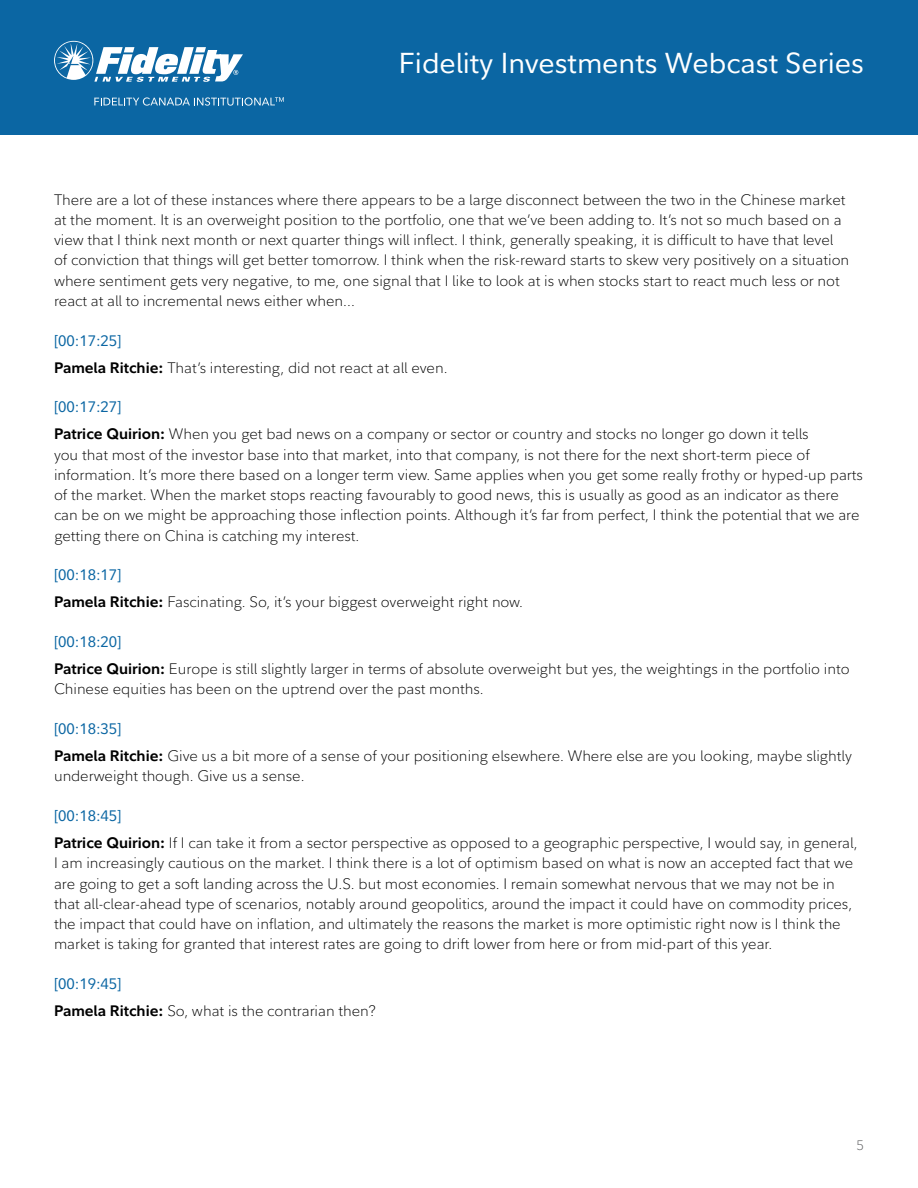
<style>
.page{position:relative;width:918px;height:1188px;background:#fff}
.page>*{position:absolute;margin:0;border:0;box-sizing:border-box;transform-origin:0 0}
.t1{font:28.5px "Fidelity Sans";color:#fff}
.t2{font:300 15px/20.2px "Fidelity Sans";color:#000}
.t3{font:300 13.5px "Fidelity Sans";color:#58595b}
.s1{font-weight:400;color:#0b66a3}
.s2{font-weight:700}
</style>
<div class="page">
<div style="left:0;top:0;width:918px;height:135px;background:#0b66a3"></div>
<svg style="left:94px;top:97px;width:190px;height:9px"></svg>
<svg style="left:54px;top:41px;width:189px;height:41px"></svg>
<h1 class="t1" style="left:399px;top:44px;width:467px">Fidelity Investments Webcast Series</h1>
<p class="t2" style="left:54px;top:189px;width:797px">There are a lot of these instances where there appears to be a large disconnect between the two in the Chinese market at the moment. It is an overweight position to the portfolio, one that we’ve been adding to. It’s not so much based on a view that I think next month or next quarter things will inflect. I think, generally speaking, it is difficult to have that level of conviction that things will get better tomorrow. I think when the risk-reward starts to skew very positively on a situation where sentiment gets very negative, to me, one signal that I like to look at is when stocks start to react much less or not react at all to incremental news either when...</p>
<p class="t2" style="left:54px;top:327px;width:395px;line-height:27px"><span class="s1">[00:17:25]<br></span><span class="s2">Pamela Ritchie:</span> That’s interesting, did not react at all even.</p>
<p class="t2" style="left:54px;top:394px;width:756px;line-height:27px"><span class="s1">[00:17:27]<br></span><span class="s2">Patrice Quirion:</span> When you get bad news on a company or sector or country and stocks no longer go down it tells</p>
<p class="t2" style="left:54px;top:444px;width:811px">you that most of the investor base into that market, into that company, is not there for the next short-term piece of information. It’s more there based on a longer term view. Same applies when you get some really frothy or hyped-up parts of the market. When the market stops reacting favourably to good news, this is usually as good as an indicator as there can be on we might be approaching those inflection points. Although it’s far from perfect, I think the potential that we are getting there on China is catching my interest.</p>
<p class="t2" style="left:54px;top:562px;width:471px;line-height:27px"><span class="s1">[00:18:17]<br></span><span class="s2">Pamela Ritchie:</span> Fascinating. So, it’s your biggest overweight right now.</p>
<p class="t2" style="left:54px;top:628px;width:797px;line-height:27px"><span class="s1">[00:18:20]<br></span><span class="s2">Patrice Quirion:</span> Europe is still slightly larger in terms of absolute overweight but yes, the weightings in the portfolio into</p>
<p class="t2" style="left:54px;top:679px;width:431px">Chinese equities has been on the uptrend over the past months.</p>
<p class="t2" style="left:54px;top:715px;width:800px;line-height:27px"><span class="s1">[00:18:35]<br></span><span class="s2">Pamela Ritchie:</span> Give us a bit more of a sense of your positioning elsewhere. Where else are you looking, maybe slightly</p>
<p class="t2" style="left:54px;top:766px;width:252px">underweight though. Give us a sense.</p>
<p class="t2" style="left:54px;top:802px;width:805px;line-height:27px"><span class="s1">[00:18:45]<br></span><span class="s2">Patrice Quirion:</span> If I can take it from a sector perspective as opposed to a geographic perspective, I would say, in general,</p>
<p class="t2" style="left:54px;top:853px;width:801px">I am increasingly cautious on the market. I think there is a lot of optimism based on what is now an accepted fact that we are going to get a soft landing across the U.S. but most economies. I remain somewhat nervous that we may not be in that all-clear-ahead type of scenarios, notably around geopolitics, around the impact it could have on commodity prices, the impact that could have on inflation, and ultimately the reasons the market is more optimistic right now is I think the market is taking for granted that interest rates are going to drift lower from here or from mid-part of this year.</p>
<p class="t2" style="left:54px;top:970px;width:323px;line-height:27px"><span class="s1">[00:19:45]<br></span><span class="s2">Pamela Ritchie:</span> So, what is the contrarian then?</p>
<p class="t3" style="left:856px;top:1136px;width:9px">5</p>
</div>
